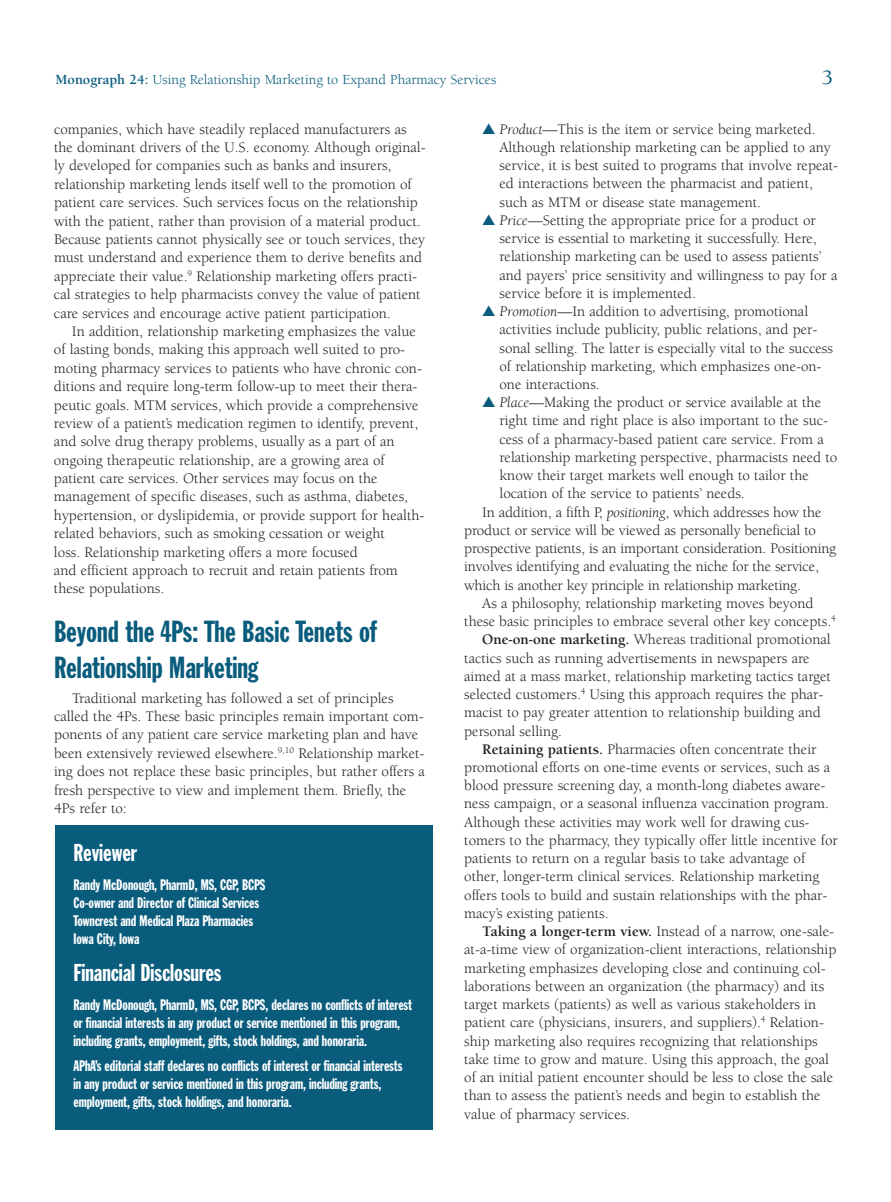
<style>
.page{position:relative;width:891px;height:1202px;background:#fff}
.page>*{position:absolute;margin:0;border:0;box-sizing:border-box;transform-origin:0 0}
.t1{font:30px/36.5px "Franklin Gothic Extra Cond";color:#0a5c7d}
.t2{font:24px "Franklin Gothic Extra Cond";color:#fff}
.t3{font:500 21px "Berkeley";color:#0a5c7d}
.t4{font:15px/18.5px "Berkeley";color:#231f20}
.t5{font:15px/18px "Franklin Gothic Extra Cond";letter-spacing:-.005em;color:#fff}
.t6{font:14.25px "Berkeley";color:#0a5c7d}
.s1{font-weight:700}
.s2{color:#0a5c7d}
.s3{font-style:italic}
</style>
<div class="page">
<div style="left:56px;top:826px;width:377px;height:304px;background:#0a5c7d"></div>
<p class="t6" style="left:56px;top:74px;width:442px"><span class="s1">Monograph 24:</span> Using Relationship Marketing to Expand Pharmacy Services</p>
<h3 class="t3" style="left:822px;top:69px;width:12px">3</h3>
<p class="t4" style="left:54px;top:121px;width:373px">companies, which have steadily replaced manufacturers as the dominant drivers of the U.S. economy. Although original&shy;ly developed for companies such as banks and insurers, relationship marketing lends itself well to the promotion of patient care services. Such services focus on the relationship with the patient, rather than provision of a material product.<br>Because patients cannot physically see or touch services, they must understand and experience them to derive benefits and appreciate their value.<sup>9</sup> Relationship marketing offers practi&shy;cal strategies to help pharmacists convey the value of patient care services and encourage active patient participation.</p>
<p class="t4" style="left:54px;top:323px;width:372px;text-indent:18px">In addition, relationship marketing emphasizes the value of lasting bonds, making this approach well suited to pro&shy;moting pharmacy services to patients who have chronic con&shy;ditions and require long-term follow-up to meet their thera&shy;peutic goals. MTM services, which provide a comprehensive review of a patient’s medication regimen to identify, prevent, and solve drug therapy problems, usually as a part of an ongoing therapeutic relationship, are a growing area of patient care services. Other services may focus on the management of specific diseases, such as asthma, diabetes, hypertension, or dyslipidemia, or provide support for health&shy;related behaviors, such as smoking cessation or weight<br>loss. Relationship marketing offers a more focused<br>and efficient approach to recruit and retain patients from these populations.</p>
<h1 class="t1" style="left:54px;top:615px;width:324px">Beyond the 4Ps: The Basic Tenets of<br>Relationship Marketing</h1>
<p class="t4" style="left:54px;top:690px;width:372px;text-indent:18px">Traditional marketing has followed a set of principles called the 4Ps. These basic principles remain important com&shy;ponents of any patient care service marketing plan and have been extensively reviewed elsewhere.<sup>9,10</sup> Relationship market&shy;ing does not replace these basic principles, but rather offers a fresh perspective to view and implement them. Briefly, the 4Ps refer to:</p>
<p class="t4" style="left:500px;top:121px;width:340px;text-indent:-17px"><span class="s2">▲</span> <span class="s3">Product</span>—This is the item or service being marketed.<br>Although relationship marketing can be applied to any service, it is best suited to programs that involve repeat&shy;ed interactions between the pharmacist and patient, such as MTM or disease state management.</p>
<p class="t4" style="left:500px;top:212px;width:339px;text-indent:-17px"><span class="s2">▲</span> <span class="s3">Price</span>—Setting the appropriate price for a product or service is essential to marketing it successfully. Here, relationship marketing can be used to assess patients’ and payers’ price sensitivity and willingness to pay for a service before it is implemented.</p>
<p class="t4" style="left:500px;top:303px;width:335px;text-indent:-17px"><span class="s2">▲</span> <span class="s3">Promotion</span>—In addition to advertising, promotional activities include publicity, public relations, and per&shy;sonal selling. The latter is especially vital to the success of relationship marketing, which emphasizes one-on&shy;one interactions.</p>
<p class="t4" style="left:482px;top:394px;width:340px"><span class="s2">▲</span> <span class="s3">Place</span>—Making the product or service available at the</p>
<p class="t4" style="left:500px;top:413px;width:330px">right time and right place is also important to the suc-</p>
<p class="t4" style="left:500px;top:431px;width:326px">cess of a pharmacy-based patient care service. From a</p>
<p class="t4" style="left:500px;top:449px;width:339px">relationship marketing perspective, pharmacists need to</p>
<p class="t4" style="left:500px;top:467px;width:311px">know their target markets well enough to tailor the</p>
<p class="t4" style="left:500px;top:486px;width:247px">location of the service to patients’ needs.</p>
<p class="t4" style="left:482px;top:504px;width:341px">In addition, a fifth P, <span class="s3">positioning</span>, which addresses how the</p>
<p class="t4" style="left:464px;top:522px;width:353px">product or service will be viewed as personally beneficial to</p>
<p class="t4" style="left:464px;top:540px;width:373px">prospective patients, is an important consideration. Positioning</p>
<p class="t4" style="left:464px;top:559px;width:356px">involves identifying and evaluating the niche for the service,</p>
<p class="t4" style="left:464px;top:577px;width:338px">which is another key principle in relationship marketing.</p>
<p class="t4" style="left:482px;top:595px;width:333px">As a philosophy, relationship marketing moves beyond</p>
<p class="t4" style="left:464px;top:613px;width:373px">these basic principles to embrace several other key concepts.<sup>4</sup></p>
<p class="t4" style="left:482px;top:632px;width:350px"><span class="s1">One-on-one marketing.</span> Whereas traditional promotional</p>
<p class="t4" style="left:464px;top:650px;width:347px">tactics such as running advertisements in newspapers are</p>
<p class="t4" style="left:464px;top:668px;width:368px">aimed at a mass market, relationship marketing tactics target</p>
<p class="t4" style="left:464px;top:686px;width:361px">selected customers.<sup>4</sup> Using this approach requires the phar-</p>
<p class="t4" style="left:464px;top:704px;width:358px">macist to pay greater attention to relationship building and</p>
<p class="t4" style="left:464px;top:723px;width:99px">personal selling.</p>
<p class="t4" style="left:482px;top:741px;width:336px"><span class="s1">Retaining patients.</span> Pharmacies often concentrate their</p>
<p class="t4" style="left:464px;top:759px;width:368px">promotional efforts on one-time events or services, such as a</p>
<p class="t4" style="left:464px;top:777px;width:363px">blood pressure screening day, a month-long diabetes aware-</p>
<p class="t4" style="left:464px;top:796px;width:366px">ness campaign, or a seasonal influenza vaccination program.</p>
<p class="t4" style="left:464px;top:814px;width:347px">Although these activities may work well for drawing cus-</p>
<p class="t4" style="left:464px;top:832px;width:375px">tomers to the pharmacy, they typically offer little incentive for</p>
<p class="t4" style="left:464px;top:850px;width:343px">patients to return on a regular basis to take advantage of</p>
<p class="t4" style="left:464px;top:869px;width:357px">other, longer-term clinical services. Relationship marketing</p>
<p class="t4" style="left:464px;top:887px;width:365px">offers tools to build and sustain relationships with the phar-</p>
<p class="t4" style="left:464px;top:905px;width:146px">macy’s existing patients.</p>
<p class="t4" style="left:482px;top:923px;width:353px"><span class="s1">Taking a longer-term view.</span> Instead of a narrow, one-sale-</p>
<p class="t4" style="left:464px;top:941px;width:374px">at-a-time view of organization-client interactions, relationship</p>
<p class="t4" style="left:464px;top:960px;width:363px">marketing emphasizes developing close and continuing col-</p>
<p class="t4" style="left:464px;top:978px;width:361px">laborations between an organization (the pharmacy) and its</p>
<p class="t4" style="left:464px;top:996px;width:353px">target markets (patients) as well as various stakeholders in</p>
<p class="t4" style="left:464px;top:1014px;width:361px">patient care (physicians, insurers, and suppliers).<sup>4</sup> Relation-</p>
<p class="t4" style="left:464px;top:1033px;width:355px">ship marketing also requires recognizing that relationships</p>
<p class="t4" style="left:464px;top:1051px;width:366px">take time to grow and mature. Using this approach, the goal</p>
<p class="t4" style="left:464px;top:1069px;width:370px">of an initial patient encounter should be less to close the sale</p>
<p class="t4" style="left:464px;top:1087px;width:358px">than to assess the patient’s needs and begin to establish the</p>
<p class="t4" style="left:464px;top:1106px;width:167px">value of pharmacy services.</p>
<h2 class="t2" style="left:74px;top:844px;width:65px">Reviewer</h2>
<p class="t5" style="left:74px;top:876px;width:194px">Randy McDonough, PharmD, MS, CGP, BCPS Co-owner and Director of Clinical Services Towncrest and Medical Plaza Pharmacies Iowa City, Iowa</p>
<h2 class="t2" style="left:74px;top:964px;width:149px">Financial Disclosures</h2>
<p class="t5" style="left:74px;top:996px;width:340px">Randy McDonough, PharmD, MS, CGP, BCPS, declares no conflicts of interest or financial interests in any product or service mentioned in this program, including grants, employment, gifts, stock holdings, and honoraria.</p>
<p class="t5" style="left:74px;top:1057px;width:330px">APhA’s editorial staff declares no conflicts of interest or financial interests in any product or service mentioned in this program, including grants, employment, gifts, stock holdings, and honoraria.</p>
</div>
